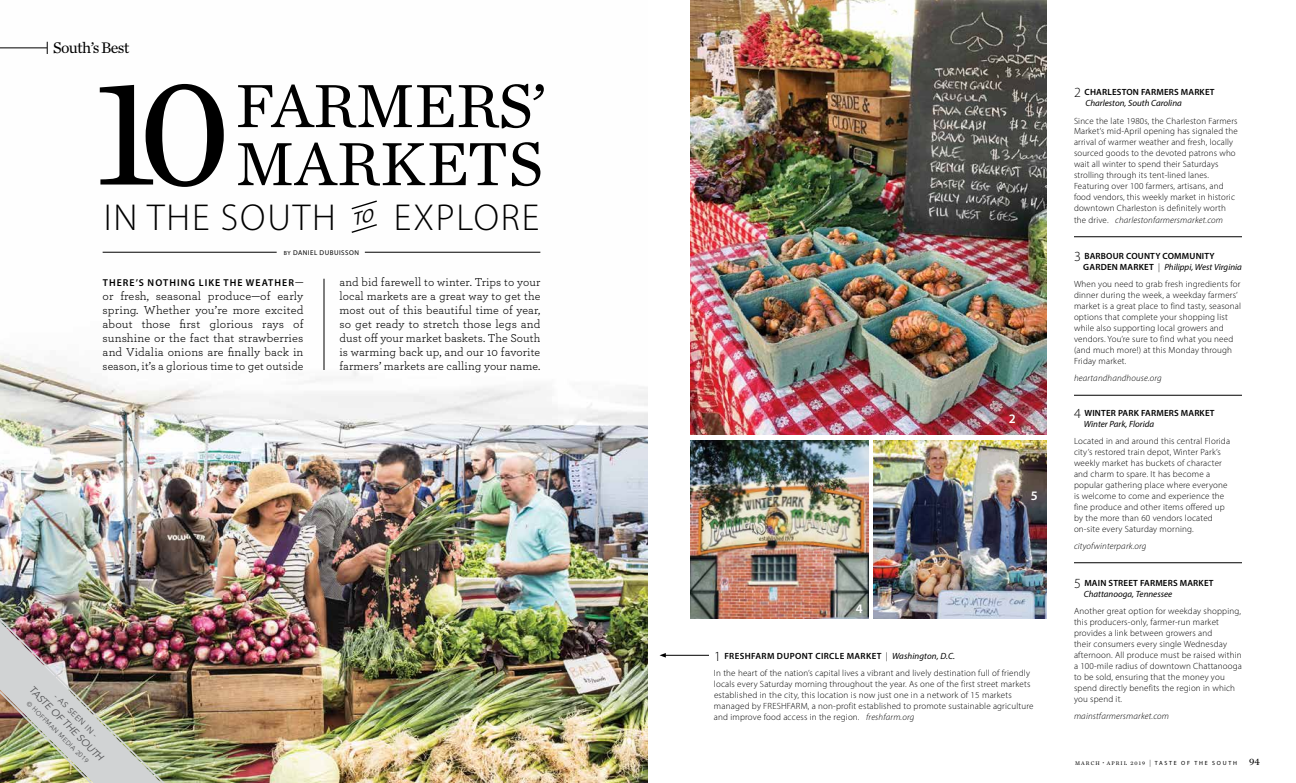
<style>
.page{position:relative;width:1296px;height:783px;background:#fff}
.page>*{position:absolute;margin:0;border:0;box-sizing:border-box;transform-origin:0 0}
.t1{font:160.2px "Chronicle Text G1";color:#000}
.t2{font:63.7px/58.1px "Chronicle Text G1";color:#000}
.t3{font:300 37.6px "Myriad Pro";letter-spacing:.05em;color:#000}
.t4{font:16px "Chronicle Text G1";letter-spacing:-.04em;color:#000}
.t5{font:600 13px "Myriad Pro";color:#fff}
.t6{font:12px/14px "Archer";letter-spacing:.01em;color:#000;text-align:justify}
.t7{font:600 10px "Myriad Pro";letter-spacing:.11em;color:#000}
.t8{font:italic 10px "Avenir";color:#4d4d4f}
.t9{font:300 9px/11px "Myriad Pro";letter-spacing:.02em;color:#000}
.t10{font:600 9px/12px "Myriad Pro";letter-spacing:.02em;color:#000}
.t11{font:italic 300 9px "Myriad Pro";letter-spacing:.02em;color:#000}
.t12{font:italic 9px/12px "Myriad Pro";color:#000}
.t13{font:8px "Avenir";color:#4d4d4f}
.t14{font:7px "Myriad Pro";letter-spacing:.07em;color:#000}
.t15{font:6.5px "Avenir";color:#4d4d4f}
.t16{font:6px "Myriad Pro";letter-spacing:.285em;color:#000}
.s1{font-size:6px}
.s2{font-family:"Archer";font-weight:400;font-size:12px}
.s3{font-size:14px}
.s4{font-weight:600}
.s5{font-weight:400;font-style:italic}
.s6{font-style:italic}
.s7{font-weight:300;font-style:normal;font-size:14px}
.s8{font-weight:600;font-style:normal}
.s9{font-weight:300;font-size:14px}
.s10{font-weight:300}
.s11{font-family:"Chronicle Text G1";font-size:5.5px}
.s12{font-family:"Chronicle Text G1";font-size:4px}
.s13{font-weight:300;font-size:7px}
.s14{font-family:"Chronicle Text G1";font-size:10px}
</style>
<div class="page">
<img style="left:691px;top:0;width:356px;height:435px">
<img style="left:0;top:41px;width:648px;height:742px">
<svg style="left:47px;top:42px;width:1px;height:12px"></svg>
<hr style="left:0;top:47px;width:47px;height:1px;background:#000">
<img style="left:691px;top:440px;width:178px;height:179px">
<img style="left:874px;top:440px;width:173px;height:179px">
<hr style="left:365px;top:252px;width:175px;height:1px;background:#000">
<hr style="left:103px;top:252px;width:174px;height:1px;background:#000">
<hr style="left:324px;top:279px;width:1px;height:91px;background:#000">
<hr style="left:1074px;top:236px;width:168px;height:1px;background:#000">
<hr style="left:1074px;top:395px;width:168px;height:1px;background:#000">
<hr style="left:1074px;top:562px;width:168px;height:1px;background:#000">
<hr style="left:664px;top:655px;width:45px;height:1px;background:#000">
<svg style="left:660px;top:653px;width:6px;height:5px"></svg>
<img style="left:0;top:603px;width:179px;height:180px">
<svg style="left:350px;top:199px;width:28px;height:35px"></svg>
<h3 class="t4" style="left:53px;top:36px;width:78px">South’s Best</h3>
<h1 class="t1" style="left:92px;top:10px;width:140px">10</h1>
<h2 class="t2" style="left:235px;top:73px;width:313px">FARMERS’<br>MARKETS</h2>
<h3 class="t3" style="left:104px;top:195px;width:234px">IN THE SOUTH</h3>
<h3 class="t3" style="left:394px;top:195px;width:147px">EXPLORE</h3>
<p class="t14" style="left:284px;top:249px;width:77px"><span class="s1">BY</span> DANIEL DUBUISSON</p>
<p class="t7" style="left:103px;top:277px;width:202px">THERE’S NOTHING LIKE THE WEATHER<span class="s2">—</span></p>
<h3 class="t6" style="left:103px;top:289px;width:202px">or fresh, seasonal produce—of early spring. Whether you’re more excited about those first glorious rays of sunshine or the fact that strawberries and Vidalia onions are finally back in season, it’s a glorious time to get outside</h3>
<p class="t6" style="left:340px;top:275px;width:202px">and bid farewell to winter. Trips to your local markets are a great way to get the most out of this beautiful time of year, so get ready to stretch those legs and dust off your market baskets. The South is warming back up, and our 10 favorite farmers’ markets are calling your name.</p>
<p class="t8" style="left:35px;top:684px;width:102px;rotate:45deg">TASTE OF THE SOUTH</p>
<p class="t13" style="left:59px;top:692px;width:59px;rotate:45deg">- AS SEEN IN -</p>
<p class="t15" style="left:31px;top:700px;width:86px;rotate:45deg">© HOFFMAN MEDIA 2019</p>
<h3 class="t5" style="left:856px;top:601px;width:8px">4</h3>
<h3 class="t5" style="left:1009px;top:410px;width:8px">2</h3>
<h3 class="t5" style="left:1031px;top:487px;width:8px">5</h3>
<p class="t9" style="left:714px;top:648px;width:317px;line-height:17px"><span class="s3">1</span> <span class="s4">FRESHFARM DUPONT CIRCLE MARKET</span> | <span class="s5">Washington, D.C.<br></span>In the heart of the nation’s capital lives a vibrant and lively destination full of friendly</p>
<p class="t9" style="left:714px;top:679px;width:321px">locals every Saturday morning throughout the year. As one of the first street markets established in the city, this location is now just one in a network of 15 markets managed by FRESHFARM, a non-profit established to promote sustainable agriculture and improve food access in the region. <span class="s6">freshfarm.org</span></p>
<p class="t12" style="left:1085px;top:85px;width:131px;text-indent:-11px"><span class="s7">2</span> <span class="s8">CHARLESTON FARMERS MARKET<br></span>Charleston, South Carolina</p>
<p class="t9" style="left:1074px;top:115px;width:165px">Since the late 1980s, the Charleston Farmers Market’s mid-April opening has signaled the arrival of warmer weather and fresh, locally sourced goods to the devoted patrons who wait all winter to spend their Saturdays strolling through its tent-lined lanes.<br>Featuring over 100 farmers, artisans, and food vendors, this weekly market in historic downtown Charleston is definitely worth the drive. <span class="s6">charlestonfarmersmarket.com</span></p>
<p class="t10" style="left:1083px;top:249px;width:160px;text-indent:-9px"><span class="s9">3</span> BARBOUR COUNTY COMMUNITY<br>GARDEN MARKET <span class="s10">|</span> <span class="s5">Philippi, West Virginia</span></p>
<p class="t9" style="left:1074px;top:279px;width:169px">When you need to grab fresh ingredients for dinner during the week, a weekday farmers’ market is a great place to find tasty, seasonal options that complete your shopping list while also supporting local growers and vendors. You’re sure to find what you need (and much more!) at this Monday through Friday market.</p>
<p class="t11" style="left:1074px;top:373px;width:89px">heartandhandhouse.org</p>
<p class="t10" style="left:1084px;top:406px;width:132px;text-indent:-10px"><span class="s9">4</span> WINTER PARK FARMERS MARKET<br><span class="s5">Winter Park, Florida</span></p>
<p class="t9" style="left:1074px;top:436px;width:158px">Located in and around this central Florida city’s restored train depot, Winter Park’s weekly market has buckets of character and charm to spare. It has become a popular gathering place where everyone is welcome to come and experience the fine produce and other items offered up by the more than 60 vendors located on-site every Saturday morning.</p>
<p class="t11" style="left:1074px;top:541px;width:74px">cityofwinterpark.org</p>
<p class="t10" style="left:1084px;top:576px;width:131px;text-indent:-10px"><span class="s9">5</span> MAIN STREET FARMERS MARKET<br><span class="s5">Chattanooga, Tennessee</span></p>
<p class="t9" style="left:1074px;top:606px;width:170px">Another great option for weekday shopping, this producers-only, farmer-run market provides a link between growers and<br>their consumers every single Wednesday afternoon. All produce must be raised within a 100-mile radius of downtown Chattanooga to be sold, ensuring that the money you spend directly benefits the region in which you spend it.</p>
<p class="t11" style="left:1074px;top:711px;width:97px">mainstfarmersmarket.com</p>
<p class="t16" style="left:1075px;top:759px;width:186px"><span class="s11">MARCH</span> <span class="s12">•</span> <span class="s11">APRIL 2019</span> <span class="s13">|</span> TASTE OF THE SOUTH <span class="s14">94</span></p>
</div>
